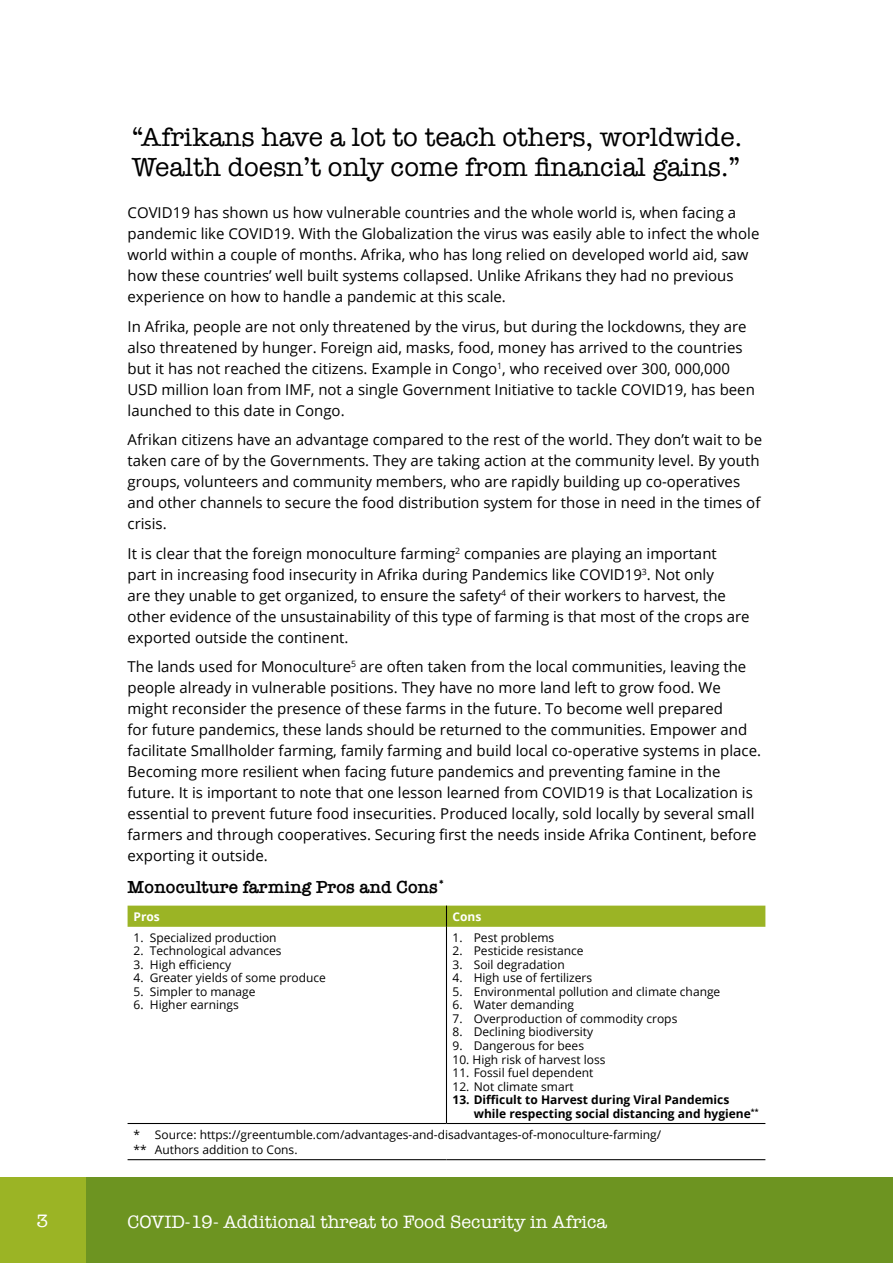
<style>
.page{position:relative;width:893px;height:1263px;background:#fff}
.page>*{position:absolute;margin:0;border:0;box-sizing:border-box;transform-origin:0 0}
.t1{font:27px/30px "American Typewriter";color:#000}
.t2{font:18.45px "American Typewriter";color:#fff}
.t3{font:600 18px "American Typewriter";color:#000}
.t4{font:15px/21px "Open Sans";color:#000}
.t5{font:12px/15px "Open Sans";color:#000}
.t6{font:700 12px/13.5px "Open Sans";color:#000}
.t7{font:700 12px "Open Sans";color:#fff}
</style>
<div class="page">
<div style="left:85px;top:1178px;width:808px;height:85px;background:#6d9421"></div>
<div style="left:0;top:1178px;width:85px;height:85px;background:#9bb425"></div>
<svg style="left:128px;top:905px;width:637px;height:22px;background:#9eb62c"></svg>
<hr style="left:446px;top:927px;width:1px;height:196px;background:#000">
<hr style="left:128px;top:1123px;width:318px;height:1px;background:#000">
<hr style="left:446px;top:1123px;width:319px;height:1px;background:#000">
<hr style="left:128px;top:1159px;width:318px;height:1px;background:#000">
<hr style="left:446px;top:1159px;width:319px;height:1px;background:#000">
<h1 class="t1" style="left:132px;top:121px;width:612px">“Afrikans have a lot to teach others, worldwide.<br>Wealth doesn’t only come from financial gains.”</h1>
<p class="t4" style="left:128px;top:202px;width:633px">COVID19 has shown us how vulnerable countries and the whole world is, when facing a pandemic like COVID19. With the Globalization the virus was easily able to infect the whole world within a couple of months. Afrika, who has long relied on developed world aid, saw how these countries’ well built systems collapsed. Unlike Afrikans they had no previous experience on how to handle a pandemic at this scale.</p>
<p class="t4" style="left:128px;top:315px;width:629px">In Afrika, people are not only threatened by the virus, but during the lockdowns, they are also threatened by hunger. Foreign aid, masks, food, money has arrived to the countries but it has not reached the citizens. Example in Congo<sup>1</sup>, who received over 300, 000,000<br>USD million loan from IMF, not a single Government Initiative to tackle COVID19, has been launched to this date in Congo.</p>
<p class="t4" style="left:128px;top:429px;width:636px">Afrikan citizens have an advantage compared to the rest of the world. They don’t wait to be taken care of by the Governments. They are taking action at the community level. By youth groups, volunteers and community members, who are rapidly building up co-operatives and other channels to secure the food distribution system for those in need in the times of crisis.</p>
<p class="t4" style="left:128px;top:542px;width:624px">It is clear that the foreign monoculture farming<sup>2</sup> companies are playing an important<br>part in increasing food insecurity in Afrika during Pandemics like COVID19<sup>3</sup>. Not only<br>are they unable to get organized, to ensure the safety<sup>4</sup> of their workers to harvest, the other evidence of the unsustainability of this type of farming is that most of the crops are exported outside the continent.</p>
<p class="t4" style="left:128px;top:656px;width:635px">The lands used for Monoculture<sup>5</sup> are often taken from the local communities, leaving the people already in vulnerable positions. They have no more land left to grow food. We might reconsider the presence of these farms in the future. To become well prepared<br>for future pandemics, these lands should be returned to the communities. Empower and facilitate Smallholder farming, family farming and build local co-operative systems in place.<br>Becoming more resilient when facing future pandemics and preventing famine in the future. It is important to note that one lesson learned from COVID19 is that Localization is essential to prevent future food insecurities. Produced locally, sold locally by several small farmers and through cooperatives. Securing first the needs inside Afrika Continent, before exporting it outside.</p>
<p class="t3" style="left:128px;top:873px;width:319px">Monoculture farming Pros and Cons<sup>*</sup></p>
<p class="t7" style="left:134px;top:908px;width:28px">Pros</p>
<p class="t7" style="left:452px;top:908px;width:30px">Cons</p>
<p class="t5" style="left:134px;top:930px;width:145px">1. Specialized production</p>
<p class="t5" style="left:134px;top:943px;width:150px">2. Technological advances</p>
<p class="t5" style="left:134px;top:957px;width:99px">3. High efficiency</p>
<p class="t5" style="left:134px;top:970px;width:194px">4. Greater yields of some produce</p>
<p class="t5" style="left:134px;top:984px;width:123px">5. Simpler to manage</p>
<p class="t5" style="left:134px;top:997px;width:107px">6. Higher earnings</p>
<p class="t5" style="left:452px;top:930px;width:103px">1. Pest problems</p>
<p class="t5" style="left:452px;top:943px;width:133px">2. Pesticide resistance</p>
<p class="t5" style="left:452px;top:957px;width:114px">3. Soil degradation</p>
<p class="t5" style="left:452px;top:970px;width:141px">4. High use of fertilizers</p>
<p class="t5" style="left:452px;top:984px;width:269px">5. Environmental pollution and climate change</p>
<p class="t5" style="left:452px;top:997px;width:123px">6. Water demanding</p>
<p class="t5" style="left:452px;top:1011px;width:226px">7. Overproduction of commodity crops</p>
<p class="t5" style="left:452px;top:1024px;width:142px">8. Declining biodiversity</p>
<p class="t5" style="left:452px;top:1038px;width:133px">9. Dangerous for bees</p>
<p class="t5" style="left:452px;top:1051px;width:154px">10. High risk of harvest loss</p>
<p class="t5" style="left:452px;top:1065px;width:142px">11. Fossil fuel dependent</p>
<p class="t5" style="left:452px;top:1078px;width:123px">12. Not climate smart</p>
<p class="t6" style="left:474px;top:1092px;width:286px;text-indent:-21px">13. Difficult to Harvest during Viral Pandemics while respecting social distancing and hygiene<sup>**</sup></p>
<p class="t5" style="left:134px;top:1126px;width:529px">* Source: https://greentumble.com/advantages-and-disadvantages-of-monoculture-farming/ ** Authors addition to Cons.</p>
<p class="t2" style="left:37px;top:1206px;width:13px">3</p>
<p class="t2" style="left:128px;top:1208px;width:481px">COVID-19- Additional threat to Food Security in Africa</p>
</div>
